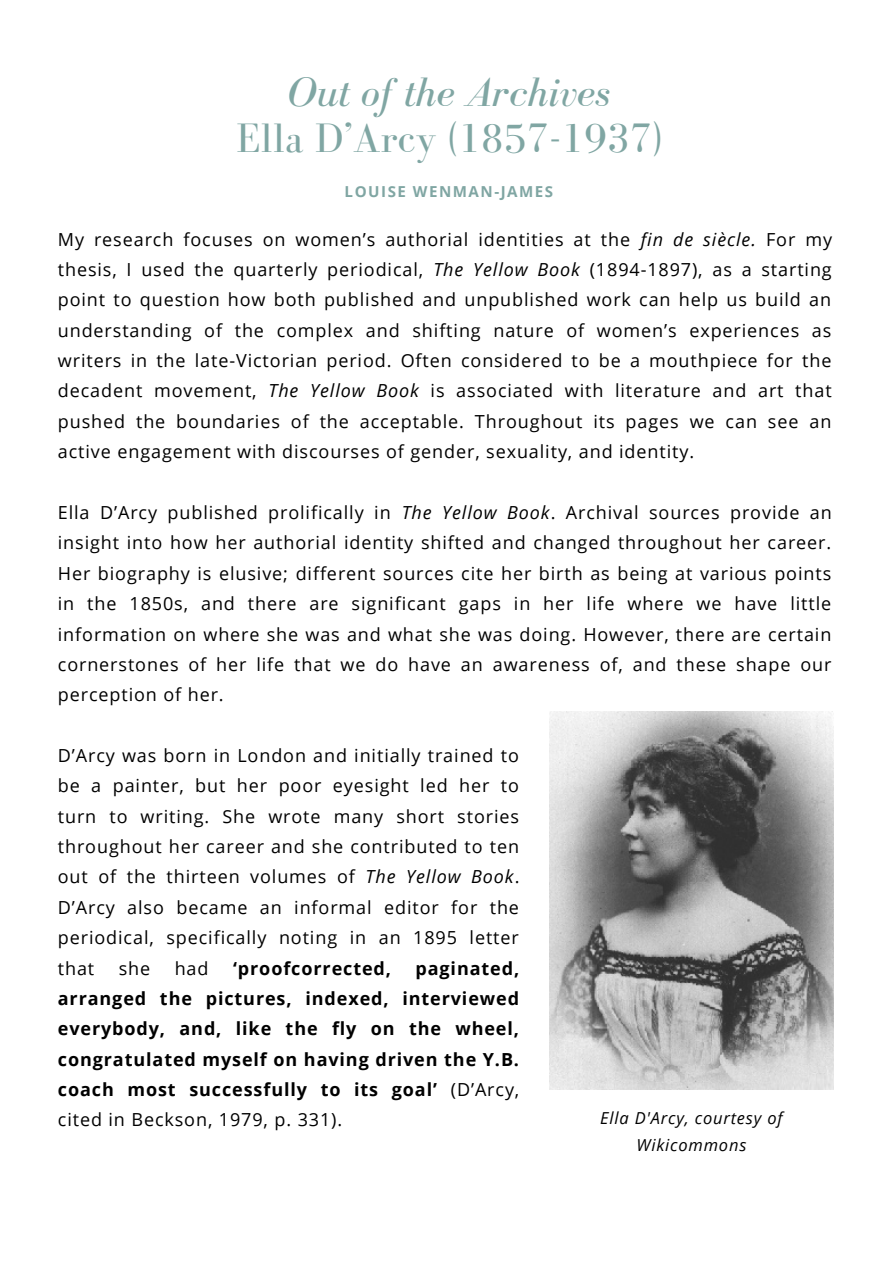
<style>
.page{position:relative;width:893px;height:1264px;background:#fff}
.page>*{position:absolute;margin:0;border:0;box-sizing:border-box;transform-origin:0 0}
.t1{font:42.3px/46.2px "Bodoni FLF";color:#80a6a3;text-align:center}
.t2{font:18px/30.3px "Open Sans";letter-spacing:.05em;color:#000;text-align:justify}
.t3{font:700 18px/30.3px "Open Sans";letter-spacing:.05em;color:#000;text-align:justify}
.t4{font:italic 16.5px/27px "Open Sans";letter-spacing:.05em;color:#000;text-align:center}
.t5{font:700 15.15px "Open Sans";letter-spacing:.1em;color:#80a6a3}
.s1{font-style:italic}
.s2{font-weight:400}
</style>
<div class="page">
<img style="left:550px;top:711px;width:283px;height:378px">
<h2 class="t1" style="left:236px;top:68px;width:427px"><span class="s1">Out of the Archives<br></span>Ella D’Arcy (1857-1937)</h2>
<p class="t5" style="left:344px;top:181px;width:210px">LOUISE WENMAN-JAMES</p>
<h1 class="t2" style="left:58px;top:223px;width:775px">My research focuses on women’s authorial identities at the <span class="s1">fin de siècle.</span> For my thesis, I used the quarterly periodical, <span class="s1">The Yellow Book</span> (1894-1897), as a starting point to question how both published and unpublished work can help us build an understanding of the complex and shifting nature of women’s experiences as writers in the late-Victorian period. Often considered to be a mouthpiece for the decadent movement, <span class="s1">The Yellow Book</span> is associated with literature and art that pushed the boundaries of the acceptable. Throughout its pages we can see an active engagement with discourses of gender, sexuality, and identity.</h1>
<p class="t2" style="left:58px;top:497px;width:775px">Ella D’Arcy published prolifically in <span class="s1">The Yellow Book</span>. Archival sources provide an insight into how her authorial identity shifted and changed throughout her career.<br>Her biography is elusive; different sources cite her birth as being at various points in the 1850s, and there are significant gaps in her life where we have little information on where she was and what she was doing. However, there are certain cornerstones of her life that we do have an awareness of, and these shape our perception of her.</p>
<h2 class="t2" style="left:58px;top:739px;width:463px">D’Arcy was born in London and initially trained to be a painter, but her poor eyesight led her to turn to writing. She wrote many short stories throughout her career and she contributed to ten out of the thirteen volumes of <span class="s1">The Yellow Book</span>.<br>D’Arcy also became an informal editor for the periodical, specifically noting in an 1895 letter that</h2>
<h2 class="t2" style="left:119px;top:952px;width:33px">she</h2>
<h2 class="t2" style="left:175px;top:952px;width:35px">had</h2>
<h2 class="t3" style="left:233px;top:952px;width:159px">‘proofcorrected,</h2>
<h2 class="t3" style="left:58px;top:952px;width:463px;text-indent:357px">paginated, arranged the pictures, indexed, interviewed everybody, and, like the fly on the wheel, congratulated myself on having driven the Y.B. coach most successfully to its goal’ <span class="s2">(D’Arcy, cited in Beckson, 1979, p. 331).</span></h2>
<h2 class="t4" style="left:600px;top:1103px;width:184px">Ella D'Arcy, courtesy of<br>Wikicommons</h2>
</div>
